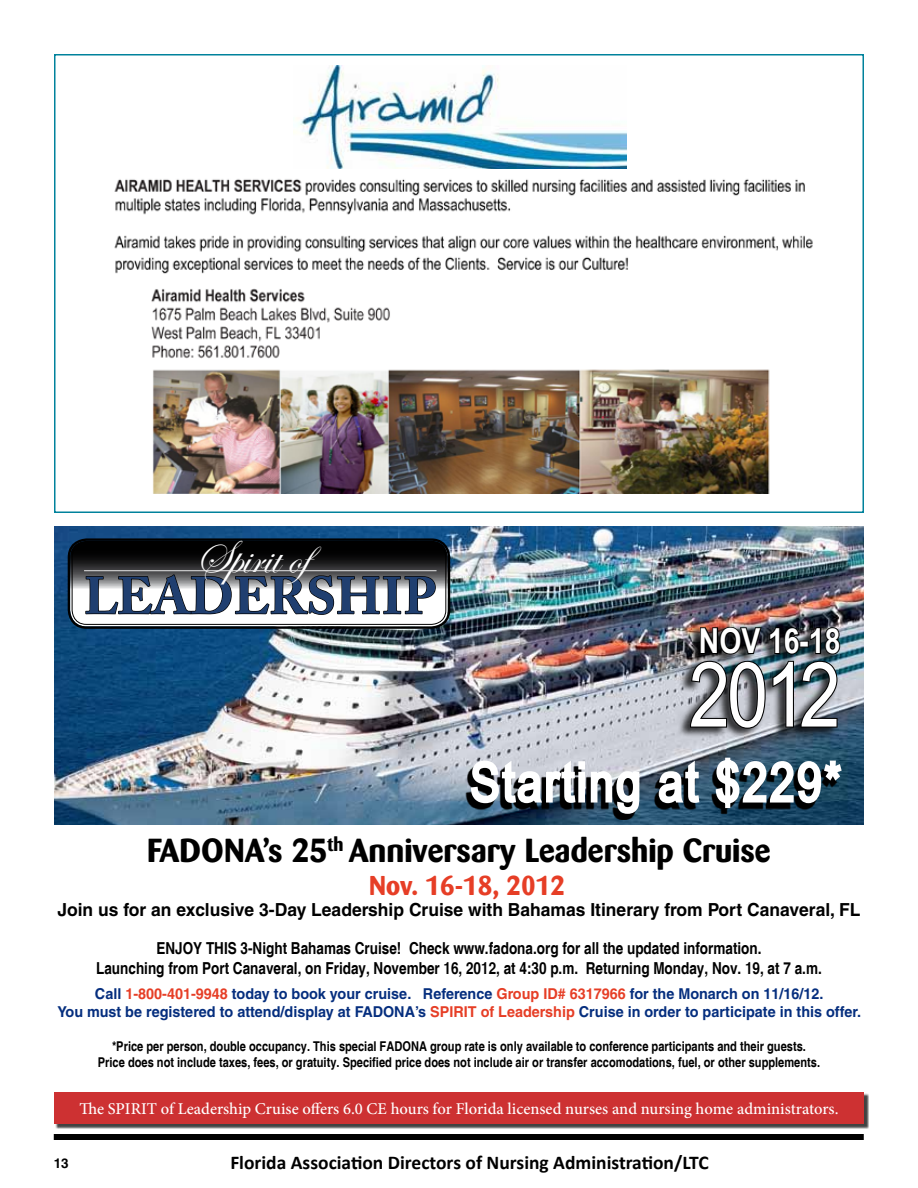
<style>
.page{position:relative;width:918px;height:1188px;background:#fff}
.page>*{position:absolute;margin:0;border:0;box-sizing:border-box;transform-origin:0 0}
.t1{font:90px "Arial Narrow";color:#fff}
.t2{font:53.7px "Arial Narrow";letter-spacing:.05em;color:#fff}
.t3{font:700 51.75px "Adobe Caslon Pro";color:#203f70}
.t4{font:47.7px "Edwardian Script ITC";color:#fff}
.t5{font:700 34.5px "Arial Narrow";color:#fff}
.t6{font:700 33px "Barmeno";color:#000}
.t7{font:700 27px "Barmeno";color:#e63e26}
.t8{font:700 19.5px "Calibri";color:#000}
.t9{font:700 18px "Helvetica";color:#000}
.t10{font:700 condensed 16.5px/19.8px "Helvetica";color:#000;text-align:center}
.t11{font:500 16.5px "Minion Pro";color:#fff}
.t12{font:700 15px/18px "Helvetica";color:#052e7e;text-align:center;scale:.96 1}
.t13{font:700 condensed 13.5px/16.2px "Helvetica";color:#000}
.t14{font:700 13.5px "Helvetica";color:#000}
.s1{color:#e63e26}
</style>
<div class="page">
<div style="left:54px;top:1134px;width:810px;height:6px;background:#000"></div>
<img style="left:294px;top:65px;width:333px;height:104px">
<div style="left:54px;top:54px;width:810px;height:459px;border:2px solid #00829c"></div>
<img style="left:114px;top:179px;width:699px;height:315px">
<div style="left:55px;top:1093px;width:814px;height:36px;background:#000;opacity:.75"></div>
<div style="left:54px;top:1092px;width:810px;height:32px;background:#cd3132"></div>
<img style="left:54px;top:526px;width:810px;height:299px">
<svg style="left:465px;top:763px;width:373px;height:57px;background:#335068"></svg>
<svg style="left:470px;top:758px;width:107px;height:47px"></svg>
<div style="left:578px;top:761px;width:7px;height:9px;border:3px solid #fff"></div>
<div style="left:578px;top:772px;width:7px;height:31px;border:3px solid #fff"></div>
<svg style="left:589px;top:769px;width:52px;height:46px"></svg>
<svg style="left:657px;top:758px;width:44px;height:47px"></svg>
<svg style="left:714px;top:756px;width:129px;height:53px"></svg>
<div style="left:68px;top:538px;width:382px;height:91px;border:2px solid #000;border-radius:18px"></div>
<svg style="left:70px;top:541px;width:378px;height:104px"></svg>
<hr style="left:84px;top:570px;width:353px;height:1px;background:#e9e9ea">
<div style="left:676px;top:622px;width:165px;height:116px;background:#000;opacity:.75"></div>
<img style="left:689px;top:626px;width:153px;height:104px">
<h3 class="t4" style="left:195px;top:531px;width:142px">Spirit of</h3>
<h3 class="t3" style="left:84px;top:565px;width:354px">LEADERSHIP</h3>
<h3 class="t5" style="left:699px;top:615px;width:143px">NOV 16-18</h3>
<h1 class="t1" style="left:689px;top:629px;width:153px">2012</h1>
<h2 class="t2" style="left:470px;top:743px;width:373px">Starting at $229*</h2>
<h3 class="t6" style="left:147px;top:831px;width:625px">FADONA’s 25<sup>th</sup> Anniversary Leadership Cruise</h3>
<h3 class="t7" style="left:369px;top:869px;width:197px">Nov. 16-18, 2012</h3>
<h3 class="t9" style="left:57px;top:899px;width:805px">Join us for an exclusive 3-Day Leadership Cruise with Bahamas Itinerary from Port Canaveral, FL</h3>
<p class="t10" style="left:96px;top:938px;width:727px">ENJOY THIS 3-Night Bahamas Cruise! Check www.fadona.org for all the updated information.<br>Launching from Port Canaveral, on Friday, November 16, 2012, at 4:30 p.m. Returning Monday, Nov. 19, at 7 a.m.</p>
<p class="t12" style="left:57px;top:984px;width:839px">Call <span class="s1">1-800-401-9948</span> today to book your cruise. Reference <span class="s1">Group ID# 6317966</span> for the Monarch on 11/16/12.<br>You must be registered to attend/display at FADONA’s <span class="s1">SPIRIT of Leadership</span> Cruise in order to participate in this offer.</p>
<p class="t13" style="left:112px;top:1038px;width:300px">*Price per person, double occupancy. This special FADONA</p>
<p class="t13" style="left:98px;top:1038px;width:724px;text-indent:332px">group rate is only available to conference participants and their guests.<br>Price does not include taxes, fees, or gratuity. Specified price does not include air or transfer accomodations, fuel, or other supplements.</p>
<p class="t11" style="left:79px;top:1097px;width:761px">The SPIRIT of Leadership Cruise offers 6.0 CE hours for Florida licensed nurses and nursing home administrators.</p>
<p class="t14" style="left:54px;top:1155px;width:17px">13</p>
<h3 class="t8" style="left:230px;top:1150px;width:480px">Florida Association Directors of Nursing Administration/LTC</h3>
</div>
